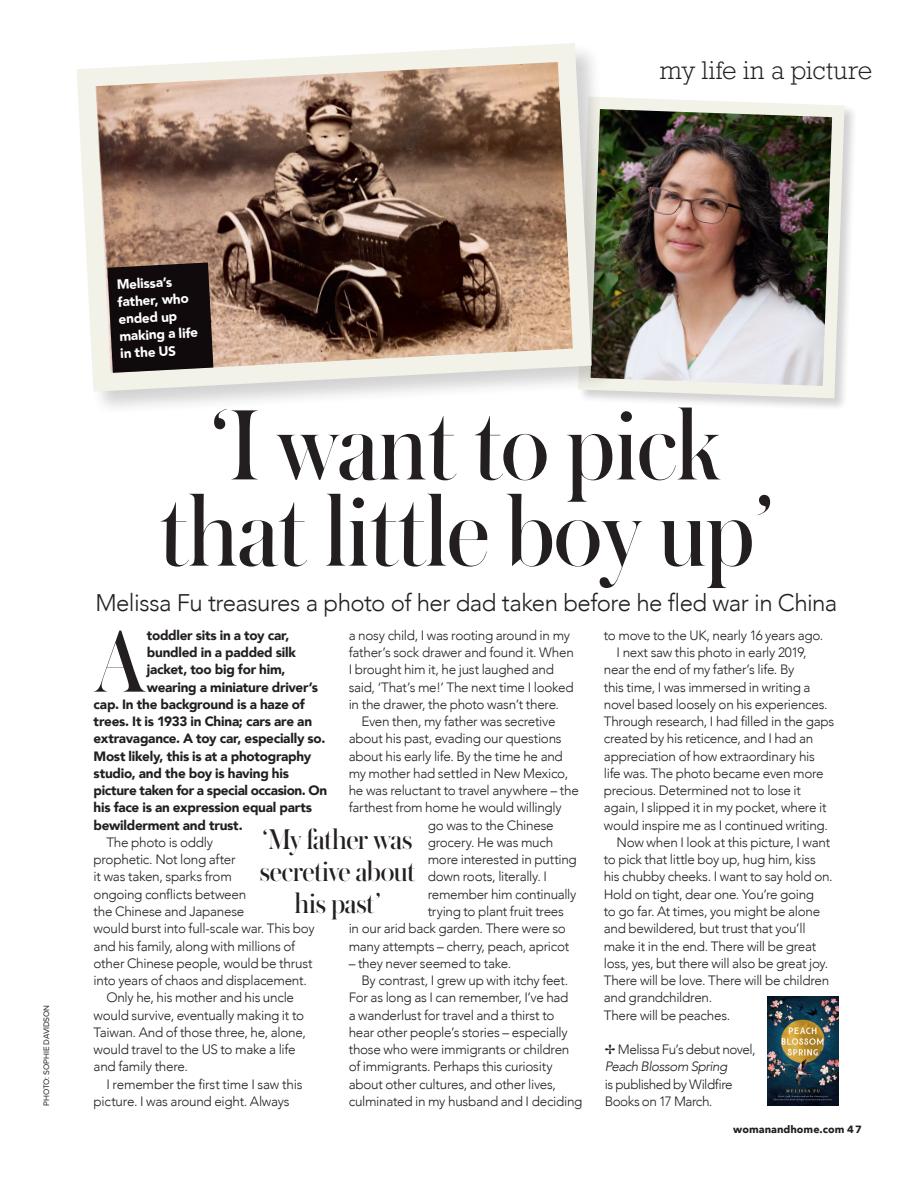
<style>
.page{position:relative;width:915px;height:1191px;background:#fff}
.page>*{position:absolute;margin:0;border:0;box-sizing:border-box;transform-origin:0 0}
.t1{font:105px/86.2px "Austin Hairline";letter-spacing:-.01em;color:#231f20;text-align:center}
.BODY_INTRO{font:92.25px "Austin Hairline";color:#231f20}
.PULL_QUOTE_SMALL{font:30px/32.2px "Austin Hairline";letter-spacing:-.015em;color:#231f20;text-align:center}
.SELL{font:300 24px "Avenir";letter-spacing:-.025em;color:#231f20}
.SLUG{font:300 24px "Rockwell Nova";letter-spacing:.01em;color:#231f20}
.BODY_COPY{font:300 13.5px/17.2px "Avenir";letter-spacing:-.02em;color:#231f20}
.BODY_INTRO-2{font:900 13.5px "Avenir";letter-spacing:-.02em;color:#231f20}
.BOLD{font:900 13.5px/17.2px "Avenir";color:#fff}
.t2{font:700 10.5px "Avenir Next";color:#231f20}
.CREDIT{font:8.25px "Proxima Nova";letter-spacing:-.01em;color:#231f20}
.s1{font-style:italic}
</style>
<div class="page">
<div style="left:577px;top:96px;width:280px;height:315px;background:#231f20;opacity:.2"></div>
<img style="left:616px;top:96px;width:234px;height:308px">
<div style="left:76px;top:42px;width:540px;height:374px;background:#231f20;opacity:.2"></div>
<svg style="left:76px;top:42px;width:525px;height:359px;background:#a79284"></svg>
<svg style="left:107px;top:262px;width:106px;height:111px;background:#241c1c"></svg>
<img style="left:767px;top:996px;width:71px;height:109px">
<p class="SLUG" style="left:659px;top:56px;width:214px">my life in a picture</p>
<p class="CREDIT" style="left:40px;top:1106px;width:103px;rotate:-90deg">PHOTO: SOPHIE DAVIDSON</p>
<p class="BOLD" style="left:116px;top:276px;width:80px;rotate:-3deg">Melissa’s father, who ended up making a life in the US</p>
<p class="t1" style="left:159px;top:399px;width:614px">‘I want to pick that little boy up’</p>
<p class="SELL" style="left:95px;top:588px;width:743px">Melissa Fu treasures a photo of her dad taken before he fled war in China</p>
<p class="BODY_INTRO" style="left:95px;top:599px;width:52px">A</p>
<p class="BODY_INTRO-2" style="left:147px;top:623px;width:144px">toddler sits in a toy car,</p>
<p class="BODY_COPY" style="left:348px;top:626px;width:226px">a nosy child, I was rooting around in my father’s sock drawer and found it. When I brought him it, he just laughed and said, ‘That’s me!’ The next time I looked in the drawer, the photo wasn’t there.</p>
<p class="BODY_COPY" style="left:361px;top:713px;width:195px">Even then, my father was secretive</p>
<p class="BODY_COPY" style="left:348px;top:730px;width:214px">about his past, evading our questions</p>
<p class="BODY_COPY" style="left:348px;top:747px;width:215px">about his early life. By the time he and</p>
<p class="BODY_COPY" style="left:348px;top:764px;width:221px">my mother had settled in New Mexico,</p>
<p class="BODY_COPY" style="left:348px;top:782px;width:232px">he was reluctant to travel anywhere – the</p>
<p class="BODY_COPY" style="left:348px;top:799px;width:214px">farthest from home he would willingly</p>
<p class="BODY_COPY" style="left:427px;top:816px;width:127px">go was to the Chinese</p>
<p class="BODY_COPY" style="left:427px;top:833px;width:127px">grocery. He was much</p>
<p class="BODY_COPY" style="left:427px;top:851px;width:151px">more interested in putting</p>
<p class="BODY_COPY" style="left:427px;top:868px;width:121px">down roots, literally. I</p>
<p class="BODY_COPY" style="left:427px;top:885px;width:150px">remember him continually</p>
<p class="BODY_COPY" style="left:427px;top:902px;width:138px">trying to plant fruit trees</p>
<p class="BODY_COPY" style="left:348px;top:920px;width:219px">in our arid back garden. There were so</p>
<p class="BODY_COPY" style="left:348px;top:937px;width:222px">many attempts – cherry, peach, apricot</p>
<p class="BODY_COPY" style="left:348px;top:954px;width:164px">– they never seemed to take.</p>
<p class="BODY_COPY" style="left:348px;top:971px;width:235px;text-indent:13px">By contrast, I grew up with itchy feet.<br>For as long as I can remember, I’ve had<br>a wanderlust for travel and a thirst to hear other people’s stories – especially those who were immigrants or children of immigrants. Perhaps this curiosity about other cultures, and other lives, culminated in my husband and I deciding</p>
<p class="BODY_COPY" style="left:603px;top:626px;width:221px">to move to the UK, nearly 16 years ago.</p>
<p class="BODY_COPY" style="left:603px;top:644px;width:232px;text-indent:13px">I next saw this photo in early 2019, near the end of my father’s life. By<br>this time, I was immersed in writing a novel based loosely on his experiences.<br>Through research, I had filled in the gaps created by his reticence, and I had an appreciation of how extraordinary his life was. The photo became even more precious. Determined not to lose it again, I slipped it in my pocket, where it would inspire me as I continued writing.</p>
<p class="BODY_COPY" style="left:603px;top:833px;width:230px;text-indent:13px">Now when I look at this picture, I want to pick that little boy up, hug him, kiss his chubby cheeks. I want to say hold on.<br>Hold on tight, dear one. You’re going<br>to go far. At times, you might be alone and bewildered, but trust that you’ll make it in the end. There will be great loss, yes, but there will also be great joy.<br>There will be love. There will be children and grandchildren.<br>There will be peaches.</p>
<p class="BODY_COPY" style="left:604px;top:1040px;width:152px">✢ Melissa Fu’s debut novel,<br><span class="s1">Peach Blossom Spring<br></span>is published by Wildfire<br>Books on 17 March.</p>
<p class="BODY_INTRO-2" style="left:147px;top:641px;width:151px">bundled in a padded silk</p>
<p class="BODY_INTRO-2" style="left:147px;top:658px;width:140px">jacket, too big for him,</p>
<p class="BODY_INTRO-2" style="left:147px;top:675px;width:173px">wearing a miniature driver’s</p>
<p class="BODY_INTRO-2" style="left:94px;top:692px;width:213px">cap. In the background is a haze of</p>
<p class="BODY_INTRO-2" style="left:94px;top:710px;width:220px">trees. It is 1933 in China; cars are an</p>
<p class="BODY_INTRO-2" style="left:94px;top:727px;width:233px">extravagance. A toy car, especially so.</p>
<p class="BODY_INTRO-2" style="left:94px;top:744px;width:219px">Most likely, this is at a photography</p>
<p class="BODY_INTRO-2" style="left:94px;top:761px;width:197px">studio, and the boy is having his</p>
<p class="BODY_INTRO-2" style="left:94px;top:779px;width:235px">picture taken for a special occasion. On</p>
<p class="BODY_INTRO-2" style="left:94px;top:796px;width:220px">his face is an expression equal parts</p>
<p class="BODY_INTRO-2" style="left:94px;top:813px;width:150px">bewilderment and trust.</p>
<p class="BODY_COPY" style="left:94px;top:833px;width:222px;text-indent:13px">The photo is oddly<br>prophetic. Not long after<br>it was taken, sparks from<br>ongoing conflicts between<br>the Chinese and Japanese<br>would burst into full-scale war. This boy and his family, along with millions of other Chinese people, would be thrust into years of chaos and displacement.</p>
<p class="BODY_COPY" style="left:94px;top:989px;width:214px;text-indent:13px">Only he, his mother and his uncle would survive, eventually making it to<br>Taiwan. And of those three, he, alone, would travel to the US to make a life and family there.</p>
<p class="BODY_COPY" style="left:94px;top:1075px;width:210px;text-indent:13px">I remember the first time I saw this picture. I was around eight. Always</p>
<p class="PULL_QUOTE_SMALL" style="left:260px;top:822px;width:157px">‘My father was secretive about his past’</p>
<p class="t2" style="left:733px;top:1119px;width:130px">womanandhome.com 47</p>
</div>
